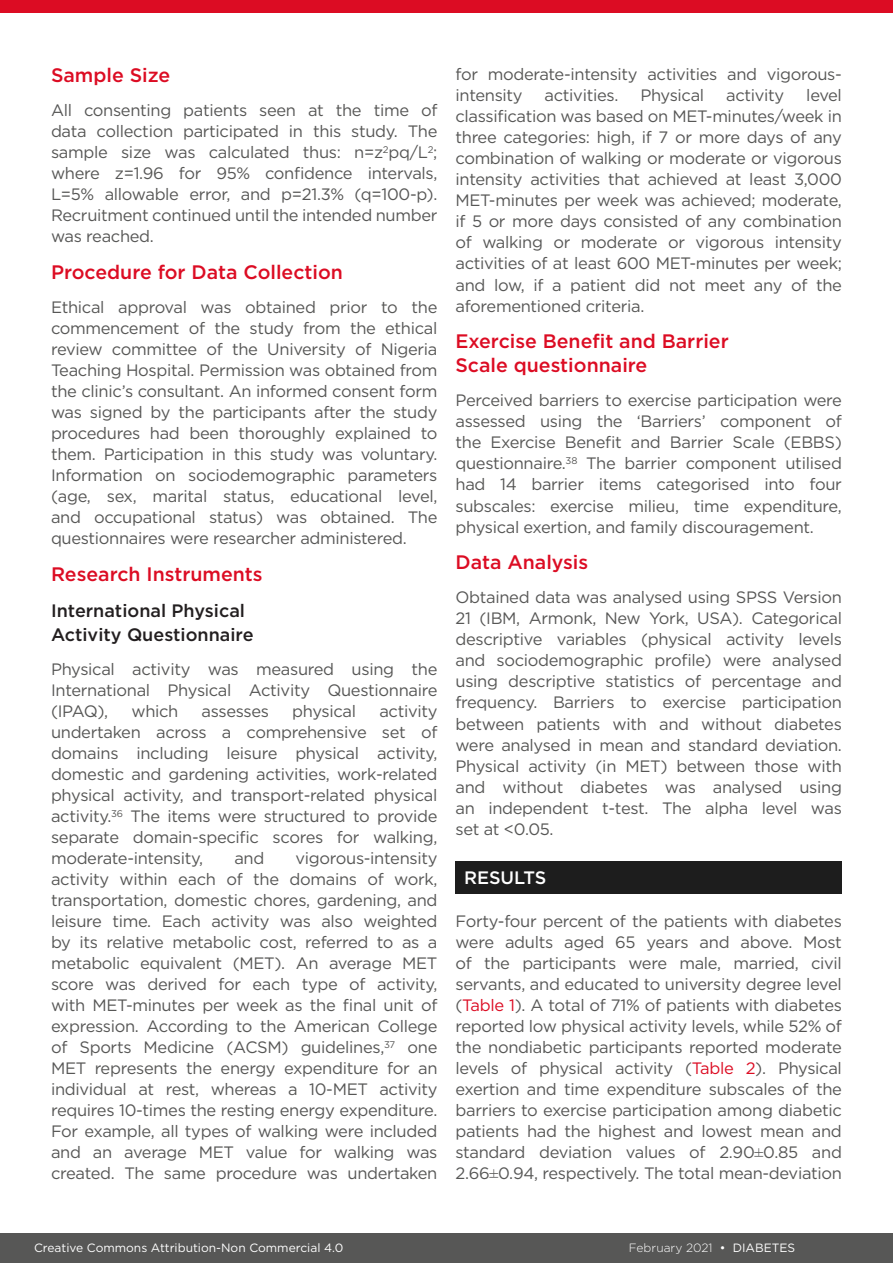
<style>
.page{position:relative;width:893px;height:1263px;background:#fff}
.page>*{position:absolute;margin:0;border:0;box-sizing:border-box;transform-origin:0 0}
.H2__Heading_2{font:500 19.5px/24px "Gotham";color:#dc0c23}
.H3__Heading_3{font:500 18px/24px "Gotham";color:#231f20}
.H1__Heading_1{font:500 18px "Gotham";color:#fff}
.Body_Text__Justifica{font:16.5px/21px "Gotham";letter-spacing:-.02em;color:#575756;text-align:justify}
.t1{font:12px "Gotham";color:#fff}
.t2{font:300 12px "Gotham";color:#fff}
.s1{color:#dc0c23}
.s2{font-family:"Times New Roman"}
.s3{font-weight:400}
</style>
<div class="page">
<div style="left:0;top:0;width:893px;height:13px;background:#dc0c23"></div>
<div style="left:0;top:1233px;width:893px;height:30px;background:#575756"></div>
<div style="left:455px;top:861px;width:387px;height:33px;background:#1d1d1d"></div>
<p class="H2__Heading_2" style="left:51px;top:63px;width:121px">Sample Size</p>
<p class="Body_Text__Justifica" style="left:51px;top:99px;width:388px">All consenting patients seen at the time of data collection participated in this study. The sample size was calculated thus: n=z<sup>2</sup>pq/L<sup>2</sup>; where z=1.96 for 95% confidence intervals, L=5% allowable error, and p=21.3% (q=100-p).<br>Recruitment continued until the intended number was reached.</p>
<p class="H2__Heading_2" style="left:51px;top:260px;width:294px">Procedure for Data Collection</p>
<p class="Body_Text__Justifica" style="left:51px;top:296px;width:388px">Ethical approval was obtained prior to the commencement of the study from the ethical review committee of the University of Nigeria Teaching Hospital. Permission was obtained from the clinic’s consultant. An informed consent form was signed by the participants after the study procedures had been thoroughly explained to them. Participation in this study was voluntary.<br>Information on sociodemographic parameters (age, sex, marital status, educational level, and occupational status) was obtained. The questionnaires were researcher administered.</p>
<p class="H2__Heading_2" style="left:51px;top:561px;width:213px">Research Instruments</p>
<p class="H3__Heading_3" style="left:51px;top:599px;width:204px">International Physical<br>Activity Questionnaire</p>
<p class="Body_Text__Justifica" style="left:51px;top:658px;width:388px">Physical activity was measured using the International Physical Activity Questionnaire (IPAQ),</p>
<p class="Body_Text__Justifica" style="left:131px;top:700px;width:48px">which</p>
<p class="Body_Text__Justifica" style="left:202px;top:700px;width:69px">assesses</p>
<p class="Body_Text__Justifica" style="left:292px;top:700px;width:65px">physical</p>
<p class="Body_Text__Justifica" style="left:51px;top:700px;width:388px;text-indent:328px">activity undertaken across a comprehensive set of domains including leisure physical activity, domestic and gardening activities, work-related physical activity, and transport-related physical activity.<sup>36</sup> The items were structured to provide separate domain-specific scores for walking, moderate-intensity,</p>
<p class="Body_Text__Justifica" style="left:234px;top:847px;width:32px">and</p>
<p class="Body_Text__Justifica" style="left:51px;top:847px;width:388px;text-indent:244px">vigorous-intensity activity within each of the domains of work, transportation, domestic chores, gardening, and leisure time. Each activity was also weighted by its relative metabolic cost, referred to as a metabolic equivalent (MET). An average MET score was derived for each type of activity, with MET-minutes per week as the final unit of expression. According to the American College of Sports Medicine (ACSM) guidelines,<sup>37</sup> one MET represents the energy expenditure for an individual at rest, whereas a 10-MET activity requires 10-times the resting energy expenditure.<br>For example, all types of walking were included and an average MET value for walking was created. The same procedure was undertaken</p>
<p class="Body_Text__Justifica" style="left:455px;top:63px;width:388px">for moderate-intensity activities and vigorous&shy;intensity</p>
<p class="Body_Text__Justifica" style="left:455px;top:84px;width:388px;text-indent:351px">level classification was based on MET-minutes/week in three categories: high, if 7 or more days of any combination of walking or moderate or vigorous intensity activities that achieved at least 3,000<br>MET-minutes per week was achieved; moderate, if 5 or more days consisted of any combination of walking or moderate or vigorous intensity activities of at least 600 MET-minutes per week; and low, if a patient did not meet any of the aforementioned criteria.</p>
<p class="H2__Heading_2" style="left:455px;top:329px;width:275px">Exercise Benefit and Barrier<br>Scale questionnaire</p>
<p class="Body_Text__Justifica" style="left:455px;top:390px;width:388px">Perceived barriers to exercise participation were assessed using the ‘Barriers’ component of the Exercise Benefit and Barrier Scale (EBBS) questionnaire.<sup>38</sup> The barrier component utilised had 14 barrier items categorised into four subscales: exercise milieu, time expenditure, physical exertion, and family discouragement.</p>
<p class="H2__Heading_2" style="left:455px;top:550px;width:134px">Data Analysis</p>
<p class="Body_Text__Justifica" style="left:455px;top:586px;width:388px">Obtained data was analysed using SPSS Version 21 (IBM, Armonk, New York, USA). Categorical descriptive variables (physical activity levels and sociodemographic profile) were analysed using descriptive statistics of percentage and frequency. Barriers to exercise participation between patients with and without diabetes were analysed in mean and standard deviation.<br>Physical activity (in MET) between those with and without diabetes was analysed using an independent t-test. The alpha level was set at &lt;0.05.</p>
<p class="H1__Heading_1" style="left:464px;top:866px;width:84px">RESULTS</p>
<p class="Body_Text__Justifica" style="left:455px;top:910px;width:388px">Forty-four percent of the patients with diabetes were adults aged 65 years and above. Most of the participants were male, married, civil servants, and educated to university degree level (<span class="s1">Table 1</span>). A total of 71% of patients with diabetes reported low physical activity levels, while 52% of the nondiabetic participants reported moderate levels of physical activity (<span class="s1">Table 2</span>). Physical exertion and time expenditure subscales of the barriers to exercise participation among diabetic patients had the highest and lowest mean and standard deviation values of 2.90<span class="s2">±</span>0.85 and 2.66<span class="s2">±</span>0.94, respectively. The total mean-deviation</p>
<p class="Body_Text__Justifica" style="left:545px;top:84px;width:75px">activities.</p>
<p class="Body_Text__Justifica" style="left:640px;top:84px;width:65px">Physical</p>
<p class="Body_Text__Justifica" style="left:726px;top:84px;width:60px">activity</p>
<p class="t1" style="left:34px;top:1240px;width:311px">Creative Commons Attribution-Non Commercial 4.0</p>
<p class="t2" style="left:629px;top:1240px;width:168px">February 2021 <span class="s3">• DIABETES</span></p>
</div>
